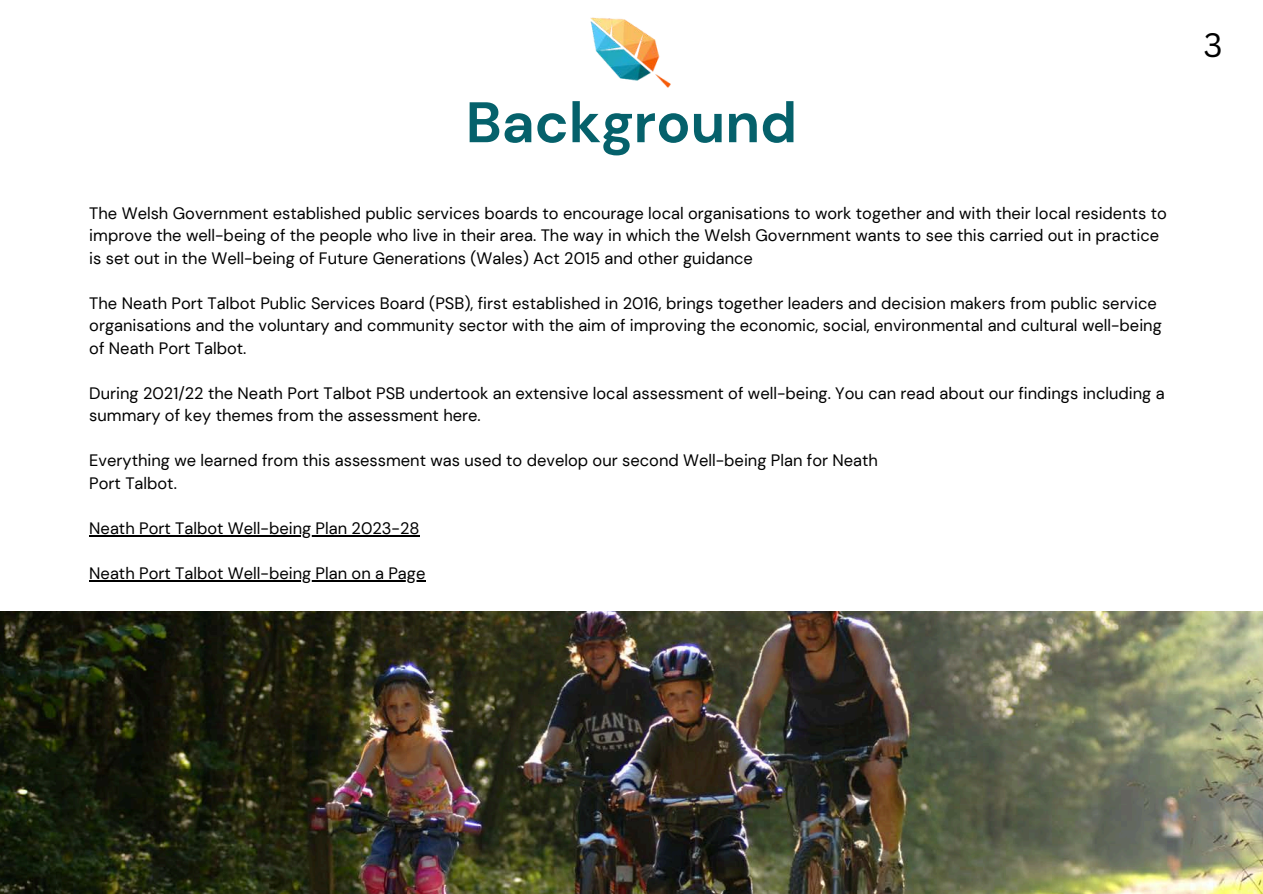
<style>
.page{position:relative;width:1263px;height:894px;background:#fff}
.page>*{position:absolute;margin:0;border:0;box-sizing:border-box;transform-origin:0 0}
.t1{font:700 57px "DM Sans";color:#05616b}
.t2{font:33px "Canva Sans";color:#000}
.t3{font:16.5px/22.5px "DM Sans";color:#000}
</style>
<div class="page">
<img style="left:0;top:611px;width:1263px;height:282px">
<hr style="left:89px;top:535px;width:330px;height:1px;background:#000">
<hr style="left:89px;top:580px;width:336px;height:1px;background:#000">
<img style="left:590px;top:17px;width:81px;height:71px">
<p class="t1" style="left:466px;top:86px;width:333px">Background</p>
<p class="t3" style="left:89px;top:202px;width:1079px">The Welsh Government established public services boards to encourage local organisations to work together and with their local residents to improve the well-being of the people who live in their area. The way in which the Welsh Government wants to see this carried out in practice is set out in the Well-being of Future Generations (Wales) Act 2015 and other guidance</p>
<h1 class="t3" style="left:89px;top:292px;width:1074px">The Neath Port Talbot Public Services Board (PSB), first established in 2016, brings together leaders and decision makers from public service organisations and the voluntary and community sector with the aim of improving the economic, social, environmental and cultural well-being of Neath Port Talbot.</h1>
<p class="t3" style="left:89px;top:382px;width:1077px">During 2021/22 the Neath Port Talbot PSB undertook an extensive local assessment of well-being. You can read about our findings including a summary of key themes from the assessment here.</p>
<p class="t3" style="left:89px;top:449px;width:790px">Everything we learned from this assessment was used to develop our second Well-being Plan for Neath</p>
<p class="t3" style="left:89px;top:472px;width:89px">Port Talbot.</p>
<p class="t3" style="left:89px;top:517px;width:332px">Neath Port Talbot Well-being Plan 2023-28</p>
<p class="t3" style="left:89px;top:562px;width:338px">Neath Port Talbot Well-being Plan on a Page</p>
<p class="t2" style="left:1203px;top:22px;width:21px">3</p>
</div>
